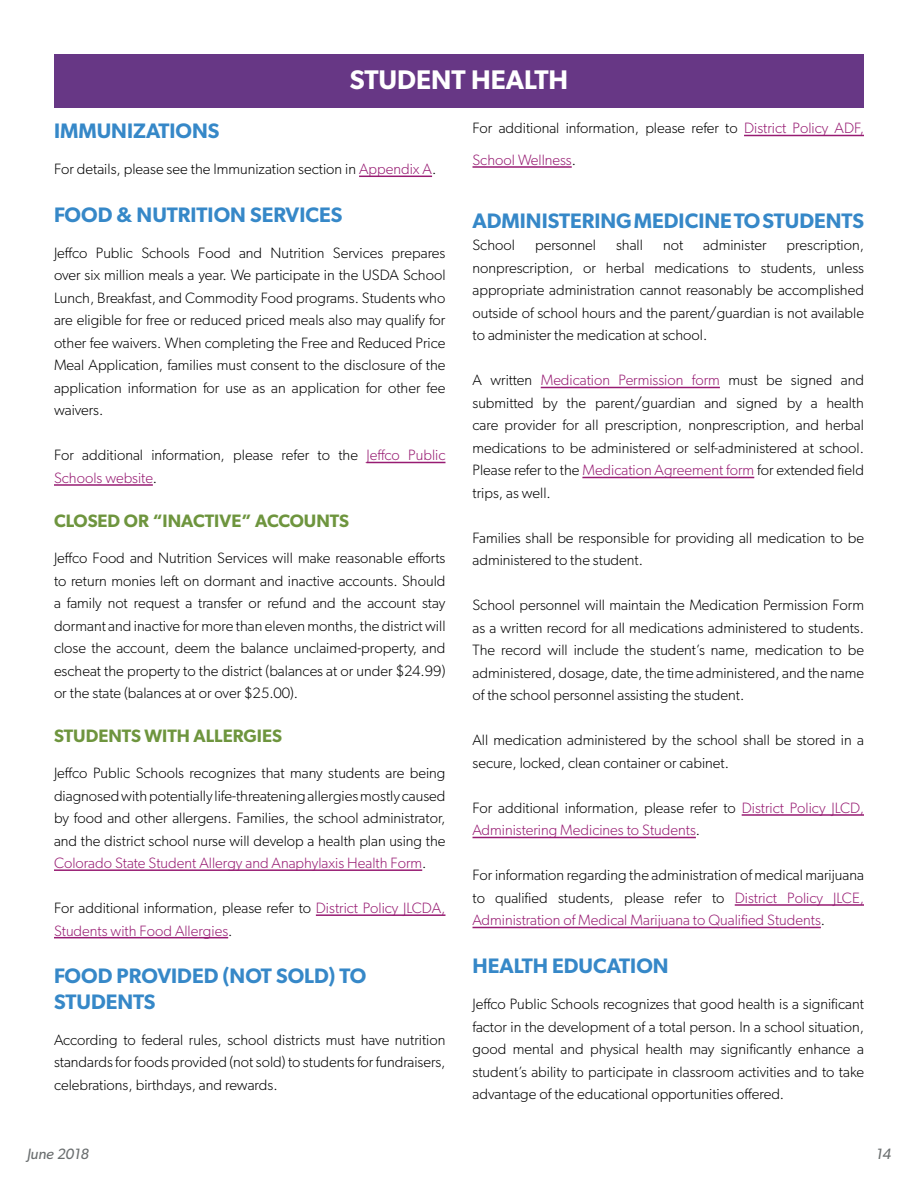
<style>
.page{position:relative;width:918px;height:1188px;background:#fff}
.page>*{position:absolute;margin:0;border:0;box-sizing:border-box;transform-origin:0 0}
.t1{font:600 27px "Gibson";color:#fff}
.t2{font:600 21px/25.2px "Gibson";color:#3688c8}
.t3{font:600 18px "Gibson";color:#6e953e}
.t4{font:300 15px/22.5px "Gibson";color:#000;text-align:justify}
.t5{font:300 15px/22.5px "Gibson";color:#971b72}
.t6{font:italic 15px "Gibson";color:#6b6f70}
.s1{color:#971b72}
.s2{color:#000}
</style>
<div class="page">
<hr style="left:359px;top:176px;width:73px;height:1px;background:#971b72">
<hr style="left:367px;top:462px;width:78px;height:1px;background:#971b72">
<hr style="left:54px;top:484px;width:99px;height:2px;background:#971b72">
<hr style="left:54px;top:869px;width:368px;height:2px;background:#971b72">
<hr style="left:316px;top:914px;width:130px;height:2px;background:#971b72">
<hr style="left:54px;top:937px;width:174px;height:1px;background:#971b72">
<hr style="left:744px;top:135px;width:120px;height:1px;background:#971b72">
<hr style="left:472px;top:166px;width:100px;height:2px;background:#971b72">
<hr style="left:541px;top:387px;width:179px;height:1px;background:#971b72">
<hr style="left:582px;top:477px;width:172px;height:1px;background:#971b72">
<hr style="left:742px;top:814px;width:122px;height:2px;background:#971b72">
<hr style="left:472px;top:837px;width:224px;height:1px;background:#971b72">
<hr style="left:735px;top:904px;width:129px;height:2px;background:#971b72">
<hr style="left:472px;top:927px;width:349px;height:1px;background:#971b72">
<div style="left:54px;top:54px;width:810px;height:54px;background:#673785"></div>
<h1 class="t1" style="left:350px;top:64px;width:220px">STUDENT HEALTH</h1>
<h2 class="t2" style="left:54px;top:118px;width:167px">IMMUNIZATIONS</h2>
<p class="t4" style="left:54px;top:158px;width:384px">For details, please see the Immunization section in <span class="s1">Appendix A</span>.</p>
<h2 class="t2" style="left:54px;top:202px;width:290px">FOOD &amp; NUTRITION SERVICES</h2>
<p class="t4" style="left:54px;top:241px;width:393px">Jeffco Public Schools Food and Nutrition Services prepares over six million meals a year. We participate in the USDA School Lunch, Breakfast, and Commodity Food programs. Students who are eligible for free or reduced priced meals also may qualify for other fee waivers. When completing the Free and Reduced Price Meal Application, families must consent to the disclosure of the application information for use as an application for other fee waivers.</p>
<p class="t4" style="left:54px;top:444px;width:393px">For additional information, please refer to the <span class="s1">Jeffco Public<br>Schools website</span>.</p>
<p class="t3" style="left:54px;top:510px;width:297px">CLOSED OR “INACTIVE” ACCOUNTS</p>
<p class="t4" style="left:54px;top:547px;width:393px">Jeffco Food and Nutrition Services will make reasonable efforts to return monies left on dormant and inactive accounts. Should a family not request a transfer or refund and the account stay dormant and inactive for more than eleven months, the district will close the account, deem the balance unclaimed-property, and escheat the property to the district (balances at or under $24.99) or the state (balances at or over $25.00).</p>
<p class="t3" style="left:54px;top:725px;width:230px">STUDENTS WITH ALLERGIES</p>
<p class="t4" style="left:54px;top:762px;width:393px">Jeffco Public Schools recognizes that many students are being diagnosed with potentially life-threatening allergies mostly caused by food and other allergens. Families, the school administrator, and the district school nurse will develop a health plan using the <span class="s1">Colorado State Student Allergy and Anaphylaxis Health Form</span>.</p>
<p class="t5" style="left:54px;top:897px;width:393px"><span class="s2">For additional information, please refer to</span> District Policy JLCDA,<br>Students with Food Allergies<span class="s2">.</span></p>
<h2 class="t2" style="left:54px;top:963px;width:314px">FOOD PROVIDED (NOT SOLD) TO<br>STUDENTS</h2>
<p class="t4" style="left:54px;top:1028px;width:393px">According to federal rules, school districts must have nutrition standards for foods provided (not sold) to students for fundraisers, celebrations, birthdays, and rewards.</p>
<p class="t4" style="left:472px;top:112px;width:393px;line-height:31.5px">For additional information, please refer to <span class="s1">District Policy ADF,<br>School Wellness</span>.</p>
<h2 class="t2" style="left:472px;top:208px;width:393px">ADMINISTERING MEDICINE TO STUDENTS</h2>
<p class="t4" style="left:472px;top:234px;width:44px">School</p>
<p class="t4" style="left:535px;top:234px;width:62px">personnel</p>
<p class="t4" style="left:616px;top:234px;width:28px">shall</p>
<p class="t4" style="left:663px;top:234px;width:22px">not</p>
<p class="t4" style="left:703px;top:234px;width:65px">administer</p>
<p class="t4" style="left:472px;top:234px;width:393px;text-indent:314px">prescription, nonprescription, or herbal medications to students, unless appropriate administration cannot reasonably be accomplished outside of school hours and the parent/guardian is not available to administer the medication at school.</p>
<p class="t4" style="left:472px;top:369px;width:393px">A written <span class="s1">Medication Permission form</span> must be signed and submitted by the parent/guardian and signed by a health care provider for all prescription, nonprescription, and herbal medications to be administered or self-administered at school.<br>Please refer to the <span class="s1">Medication Agreement form</span> for extended field trips, as well.</p>
<p class="t4" style="left:472px;top:526px;width:393px">Families shall be responsible for providing all medication to be administered to the student.</p>
<p class="t4" style="left:472px;top:594px;width:393px">School personnel will maintain the Medication Permission Form as a written record for all medications administered to students.<br>The record will include the student’s name, medication to be administered, dosage, date, the time administered, and the name of the school personnel assisting the student.</p>
<p class="t4" style="left:472px;top:729px;width:393px">All medication administered by the school shall be stored in a secure, locked, clean container or cabinet.</p>
<p class="t5" style="left:472px;top:796px;width:393px"><span class="s2">For additional information, please refer to</span> District Policy JLCD,<br>Administering Medicines to Students<span class="s2">.</span></p>
<p class="t4" style="left:472px;top:864px;width:393px">For information regarding the administration of medical marijuana to qualified students, please refer to <span class="s1">District Policy JLCE, Administration of Medical Marijuana to Qualified Students</span>.</p>
<h2 class="t2" style="left:472px;top:953px;width:198px">HEALTH EDUCATION</h2>
<p class="t4" style="left:472px;top:993px;width:393px">Jeffco Public Schools recognizes that good health is a significant factor in the development of a total person. In a school situation, good mental and physical health may significantly enhance a student’s ability to participate in classroom activities and to take advantage of the educational opportunities offered.</p>
<p class="t6" style="left:27px;top:1145px;width:63px">June 2018</p>
<p class="t6" style="left:876px;top:1145px;width:16px">14</p>
</div>
